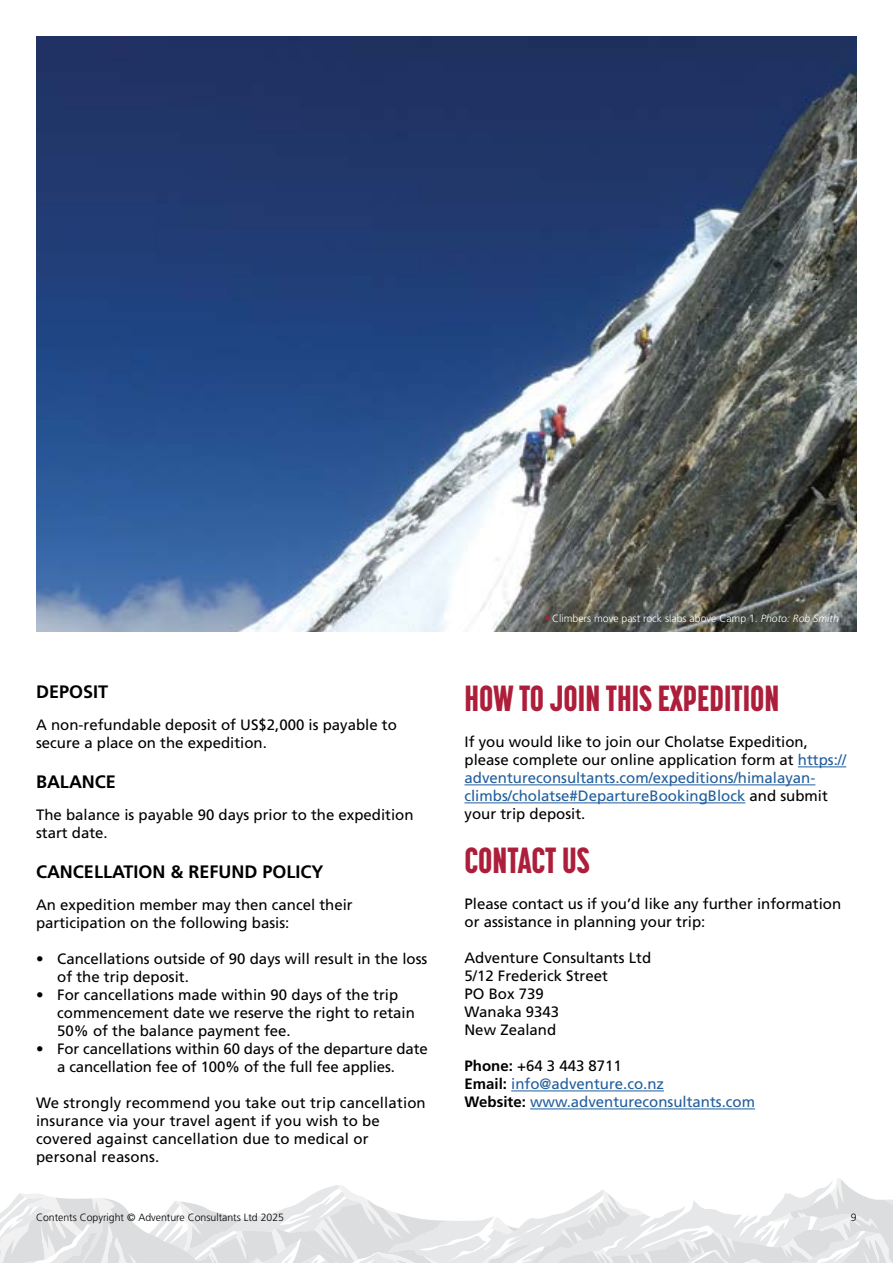
<style>
.page{position:relative;width:893px;height:1263px;background:#fff}
.page>*{position:absolute;margin:0;border:0;box-sizing:border-box;transform-origin:0 0}
.t1{font:800 36px "Korolev Compressed";color:#ad1e3b}
.t2{font:700 18px "Frutiger LT Std";color:#000}
.t3{font:15px/18px "Frutiger LT Std";color:#000}
.t4{font:15px/18px "Frutiger LT Std";color:#215e9e}
.t5{font:300 10.5px "Frutiger LT Std";color:#fff}
.t6{font:300 10.5px "Frutiger LT Std";color:#000}
.s1{font-style:italic}
.s2{color:#215e9e}
.s3{font-weight:700;color:#000}
.s4{color:#000}
</style>
<div class="page">
<svg style="left:0;top:1178px;width:893px;height:85px"></svg>
<img style="left:36px;top:36px;width:821px;height:595px">
<hr style="left:798px;top:766px;width:48px;height:1px;background:#215e9e">
<hr style="left:464px;top:784px;width:351px;height:1px;background:#215e9e">
<hr style="left:464px;top:802px;width:281px;height:1px;background:#215e9e">
<hr style="left:511px;top:1090px;width:153px;height:1px;background:#215e9e">
<hr style="left:530px;top:1108px;width:225px;height:1px;background:#215e9e">
<svg style="left:544px;top:615px;width:7px;height:5px"></svg>
<p class="t2" style="left:36px;top:681px;width:74px">DEPOSIT</p>
<p class="t3" style="left:36px;top:716px;width:362px">A non-refundable deposit of US$2,000 is payable to secure a place on the expedition.</p>
<p class="t2" style="left:36px;top:771px;width:81px">BALANCE</p>
<p class="t3" style="left:36px;top:806px;width:379px">The balance is payable 90 days prior to the expedition start date.</p>
<p class="t2" style="left:36px;top:861px;width:289px">CANCELLATION &amp; REFUND POLICY</p>
<p class="t3" style="left:36px;top:896px;width:318px">An expedition member may then cancel their participation on the following basis:</p>
<p class="t3" style="left:57px;top:950px;width:372px;text-indent:-21px">• Cancellations outside of 90 days will result in the loss of the trip deposit.</p>
<p class="t3" style="left:57px;top:986px;width:359px;text-indent:-21px">• For cancellations made within 90 days of the trip commencement date we reserve the right to retain<br>50% of the balance payment fee.</p>
<p class="t3" style="left:57px;top:1040px;width:372px;text-indent:-21px">• For cancellations within 60 days of the departure date a cancellation fee of 100% of the full fee applies.</p>
<p class="t3" style="left:36px;top:1094px;width:391px">We strongly recommend you take out trip cancellation insurance via your travel agent if you wish to be covered against cancellation due to medical or personal reasons.</p>
<p class="t5" style="left:552px;top:612px;width:288px">Climbers move past rock slabs above Camp 1. <span class="s1">Photo: Rob Smith</span></p>
<h1 class="t1" style="left:464px;top:678px;width:316px">HOW TO JOIN THIS EXPEDITION</h1>
<p class="t3" style="left:464px;top:733px;width:383px">If you would like to join our Cholatse Expedition, please complete our online application form at <span class="s2">https:// adventureconsultants.com/expeditions/himalayan&shy;climbs/cholatse#DepartureBookingBlock</span> and submit your trip deposit.</p>
<h1 class="t1" style="left:464px;top:840px;width:127px">CONTACT US</h1>
<p class="t3" style="left:464px;top:895px;width:378px">Please contact us if you’d like any further information or assistance in planning your trip:</p>
<p class="t3" style="left:464px;top:949px;width:188px">Adventure Consultants Ltd<br>5/12 Frederick Street<br>PO Box 739<br>Wanaka 9343<br>New Zealand</p>
<p class="t4" style="left:464px;top:1057px;width:292px"><span class="s3">Phone:</span> <span class="s4">+64 3 443 8711<br></span><span class="s3">Email:</span> info@adventure.co.nz<br><span class="s3">Website:</span> www.adventureconsultants.com</p>
<p class="t6" style="left:36px;top:1211px;width:250px">Contents Copyright © Adventure Consultants Ltd 2025</p>
<p class="t6" style="left:851px;top:1211px;width:7px">9</p>
</div>
